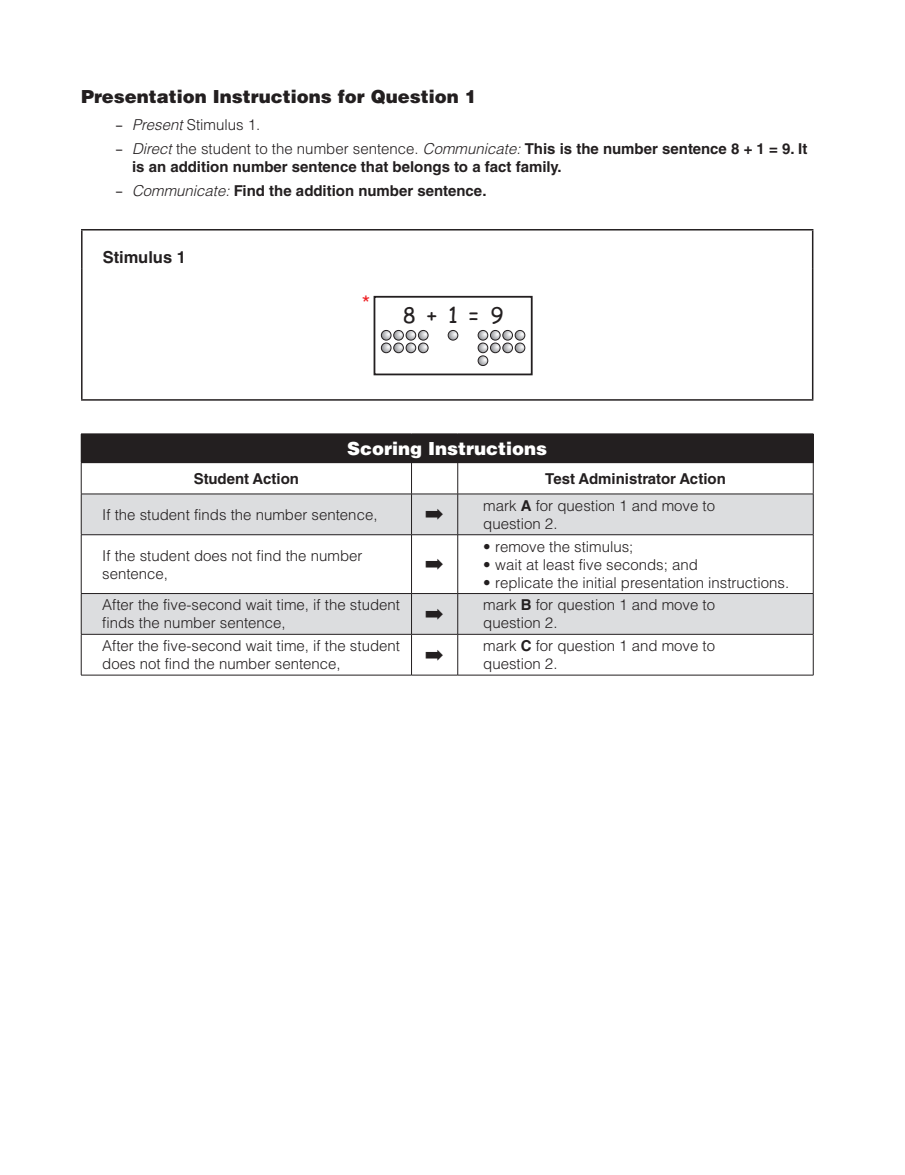
<style>
.page{position:relative;width:905px;height:1175px;background:#fff}
.page>*{position:absolute;margin:0;border:0;box-sizing:border-box;transform-origin:0 0}
.t1{font:21.6px "Comic Sans MS";color:#231f20}
.t2{font:21.6px "Helvetica LT Std";color:#ee1f23}
.t3{font:900 18px "Helvetica LT Std";color:#231f20}
.t4{font:900 18px "Helvetica LT Std";color:#fff}
.t5{font:700 16.5px "Helvetica LT Std";color:#231f20}
.t6{font:300 15px/18px "Helvetica LT Std";color:#231f20}
.t7{font:700 15px/24px "Helvetica LT Std";color:#231f20}
.s1{font-weight:400;font-stretch:condensed}
.s2{font-style:italic}
.s3{font-weight:700}
.s4{font-weight:300;font-style:italic}
</style>
<div class="page">
<hr style="left:81px;top:229px;width:732px;height:1px;background:#231f20">
<hr style="left:81px;top:230px;width:1px;height:39px;background:#231f20">
<hr style="left:812px;top:230px;width:1px;height:39px;background:#231f20">
<hr style="left:81px;top:269px;width:1px;height:130px;background:#231f20">
<hr style="left:812px;top:269px;width:1px;height:130px;background:#231f20">
<hr style="left:81px;top:399px;width:732px;height:1px;background:#231f20">
<div style="left:373px;top:296px;width:159px;height:79px;border:2px solid #231f20"></div>
<svg style="left:448px;top:330px;width:10px;height:10px"></svg>
<div style="left:448px;top:330px;width:10px;height:10px;border:1px solid #231f20;border-radius:50%"></div>
<svg style="left:381px;top:330px;width:47px;height:23px"></svg>
<div style="left:406px;top:343px;width:10px;height:10px;border:1px solid #231f20;border-radius:50%"></div>
<div style="left:478px;top:356px;width:10px;height:10px;border:1px solid #231f20;border-radius:50%"></div>
<svg style="left:478px;top:330px;width:47px;height:35px"></svg>
<div style="left:502px;top:343px;width:10px;height:10px;border:1px solid #231f20;border-radius:50%"></div>
<div style="left:81px;top:434px;width:732px;height:28px;background:#231f20"></div>
<div style="left:81px;top:494px;width:330px;height:41px;background:#dcdddf"></div>
<div style="left:411px;top:494px;width:47px;height:41px;background:#dcdddf"></div>
<div style="left:458px;top:494px;width:355px;height:41px;background:#dcdddf"></div>
<div style="left:81px;top:593px;width:330px;height:41px;background:#dcdddf"></div>
<div style="left:411px;top:593px;width:47px;height:41px;background:#dcdddf"></div>
<div style="left:458px;top:593px;width:355px;height:41px;background:#dcdddf"></div>
<hr style="left:81px;top:433px;width:330px;height:1px;background:#231f20">
<hr style="left:411px;top:433px;width:47px;height:1px;background:#231f20">
<hr style="left:458px;top:433px;width:355px;height:1px;background:#231f20">
<svg style="left:813px;top:434px;width:1px;height:28px"></svg>
<hr style="left:81px;top:462px;width:330px;height:1px;background:#231f20">
<hr style="left:81px;top:463px;width:1px;height:31px;background:#231f20">
<hr style="left:411px;top:463px;width:1px;height:31px;background:#231f20">
<hr style="left:458px;top:462px;width:355px;height:1px;background:#231f20">
<hr style="left:457px;top:463px;width:1px;height:31px;background:#231f20">
<hr style="left:813px;top:463px;width:1px;height:31px;background:#231f20">
<hr style="left:81px;top:493px;width:330px;height:1px;background:#231f20">
<hr style="left:81px;top:494px;width:1px;height:40px;background:#231f20">
<hr style="left:458px;top:493px;width:355px;height:1px;background:#231f20">
<hr style="left:813px;top:494px;width:1px;height:40px;background:#231f20">
<hr style="left:81px;top:534px;width:330px;height:1px;background:#231f20">
<hr style="left:81px;top:535px;width:1px;height:58px;background:#231f20">
<hr style="left:458px;top:534px;width:355px;height:1px;background:#231f20">
<hr style="left:813px;top:535px;width:1px;height:58px;background:#231f20">
<hr style="left:81px;top:593px;width:330px;height:1px;background:#231f20">
<hr style="left:81px;top:593px;width:1px;height:41px;background:#231f20">
<hr style="left:458px;top:593px;width:355px;height:1px;background:#231f20">
<hr style="left:813px;top:593px;width:1px;height:41px;background:#231f20">
<hr style="left:81px;top:634px;width:330px;height:1px;background:#231f20">
<hr style="left:81px;top:634px;width:1px;height:41px;background:#231f20">
<hr style="left:458px;top:634px;width:355px;height:1px;background:#231f20">
<hr style="left:813px;top:634px;width:1px;height:41px;background:#231f20">
<hr style="left:81px;top:675px;width:330px;height:1px;background:#231f20">
<hr style="left:458px;top:675px;width:355px;height:1px;background:#231f20">
<hr style="left:411px;top:462px;width:47px;height:1px;background:#231f20">
<hr style="left:411px;top:493px;width:47px;height:1px;background:#231f20">
<hr style="left:411px;top:494px;width:1px;height:40px;background:#231f20">
<hr style="left:457px;top:494px;width:1px;height:40px;background:#231f20">
<hr style="left:411px;top:534px;width:47px;height:1px;background:#231f20">
<hr style="left:411px;top:535px;width:1px;height:58px;background:#231f20">
<hr style="left:457px;top:535px;width:1px;height:58px;background:#231f20">
<hr style="left:411px;top:593px;width:47px;height:1px;background:#231f20">
<hr style="left:411px;top:593px;width:1px;height:41px;background:#231f20">
<hr style="left:457px;top:593px;width:1px;height:41px;background:#231f20">
<hr style="left:411px;top:634px;width:47px;height:1px;background:#231f20">
<hr style="left:411px;top:634px;width:1px;height:41px;background:#231f20">
<hr style="left:457px;top:634px;width:1px;height:41px;background:#231f20">
<hr style="left:411px;top:675px;width:47px;height:1px;background:#231f20">
<p class="t3" style="left:81px;top:85px;width:397px">Presentation Instructions for Question 1</p>
<p class="t6" style="left:116px;top:112px;width:693px;line-height:24px"><span class="s1">−</span> <span class="s2">Present</span> Stimulus 1.<br><span class="s1">−</span> <span class="s2">Direct</span> the student to the number sentence. <span class="s2">Communicate:</span> <span class="s3">This is the number sentence 8 + 1 = 9. It</span></p>
<p class="t7" style="left:116px;top:154px;width:448px;text-indent:16px">is an addition number sentence that belongs to a fact family. <span class="s1">−</span> <span class="s4">Communicate:</span> Find the addition number sentence.</p>
<p class="t5" style="left:103px;top:247px;width:85px">Stimulus 1</p>
<p class="t2" style="left:362px;top:291px;width:10px">*</p>
<p class="t1" style="left:403px;top:299px;width:102px">8 + 1 = 9</p>
<p class="t4" style="left:347px;top:436px;width:201px">Scoring Instructions</p>
<p class="t7" style="left:194px;top:466px;width:107px">Student Action</p>
<p class="t7" style="left:545px;top:466px;width:182px">Test Administrator Action</p>
<p class="t6" style="left:102px;top:505px;width:277px">If the student finds the number sentence,</p>
<p class="t6" style="left:483px;top:496px;width:233px">mark <span class="s3">A</span> for question 1 and move to question 2.</p>
<p class="t6" style="left:102px;top:546px;width:262px">If the student does not find the number sentence,</p>
<p class="t6" style="left:483px;top:537px;width:152px">• remove the stimulus;</p>
<p class="t6" style="left:483px;top:555px;width:216px">• wait at least five seconds; and</p>
<p class="t6" style="left:483px;top:573px;width:307px">• replicate the initial presentation instructions.</p>
<p class="t6" style="left:102px;top:596px;width:299px">After the five-second wait time, if the student finds the number sentence,</p>
<p class="t6" style="left:483px;top:596px;width:233px">mark <span class="s3">B</span> for question 1 and move to question 2.</p>
<p class="t6" style="left:102px;top:636px;width:299px">After the five-second wait time, if the student does not find the number sentence,</p>
<p class="t6" style="left:483px;top:636px;width:233px">mark <span class="s3">C</span> for question 1 and move to question 2.</p>
</div>
